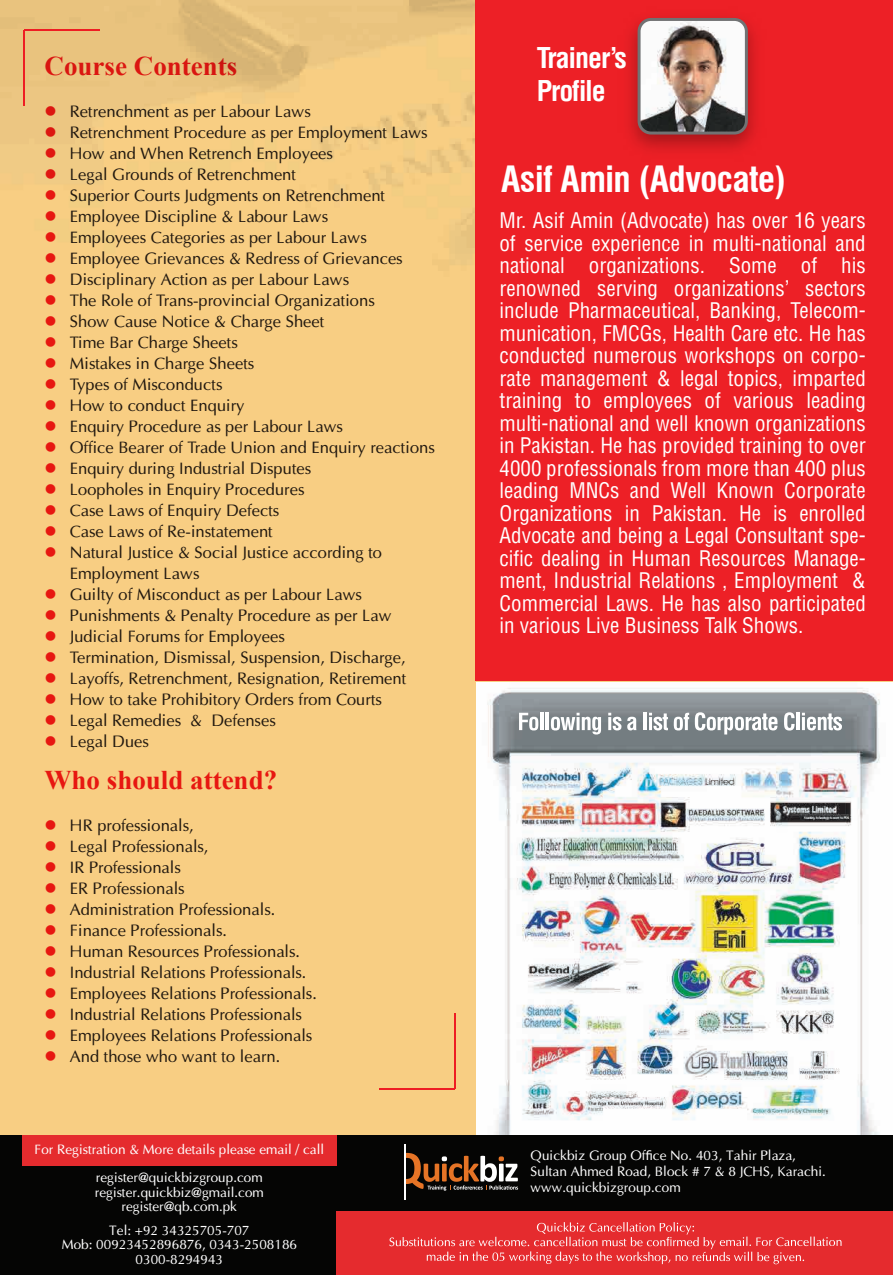
<style>
.page{position:relative;width:893px;height:1275px;background:#fff}
.page>*{position:absolute;margin:0;border:0;box-sizing:border-box;transform-origin:0 0}
.t1{font:700 condensed 35.4px "Swiss 721 BT";letter-spacing:-.015em;color:#fff}
.t2{font:700 condensed 27.9px/33.6px "Helvetica LT Std";letter-spacing:-.04em;color:#fff}
.t3{font:700 27px "Times New Roman";color:#ee1d23}
.t4{font:condensed 21px/22.5px "Helvetica LT Std";color:#fff;text-align:justify}
.t5{font:16.5px/21px "Optima";color:#231f20}
.t6{font:13.65px/16.4px "Optima";color:#fff}
.t7{font:13.5px/14.5px "Optima";color:#fff;text-align:center}
.s1{color:#ee1d23}
.s2{font-family:"Myriad Pro"}
</style>
<div class="page">
<img style="left:0;top:0;width:893px;height:1135px">
<hr style="left:475px;top:0;width:1px;height:1172px;background:#f8ce83">
<div style="left:475px;top:0;width:418px;height:680px;background:#ed2026"></div>
<img style="left:629px;top:17px;width:127px;height:134px">
<img style="left:639px;top:19px;width:107px;height:114px">
<div style="left:638px;top:18px;width:110px;height:117px;border:3px solid #717273;border-radius:12px"></div>
<img style="left:476px;top:682px;width:416px;height:453px">
<svg style="left:519px;top:713px;width:19px;height:17px"></svg>
<hr style="left:540px;top:713px;width:3px;height:17px;background:#fff">
<hr style="left:546px;top:713px;width:3px;height:17px;background:#fff">
<svg style="left:551px;top:713px;width:50px;height:21px"></svg>
<svg style="left:608px;top:713px;width:28px;height:17px"></svg>
<hr style="left:643px;top:713px;width:3px;height:17px;background:#fff">
<svg style="left:649px;top:713px;width:19px;height:17px"></svg>
<svg style="left:674px;top:713px;width:15px;height:17px"></svg>
<svg style="left:695px;top:712px;width:83px;height:22px"></svg>
<svg style="left:784px;top:712px;width:11px;height:18px"></svg>
<hr style="left:796px;top:713px;width:3px;height:17px;background:#fff">
<svg style="left:802px;top:713px;width:40px;height:17px"></svg>
<div style="left:0;top:1135px;width:893px;height:140px;background:#050504"></div>
<div style="left:22px;top:1135px;width:315px;height:31px;background:#e52b2e"></div>
<svg style="left:406px;top:1153px;width:112px;height:37px"></svg>
<hr style="left:405px;top:1144px;width:1px;height:55px;background:#fff">
<div style="left:337px;top:1211px;width:556px;height:64px;background:#e52b2e"></div>
<svg style="left:389px;top:1222px;width:452px;height:42px"></svg>
<hr style="left:23px;top:30px;width:2px;height:76px;background:#ee1d23">
<hr style="left:24px;top:30px;width:76px;height:1px;background:#ee1d23">
<hr style="left:455px;top:1013px;width:1px;height:76px;background:#ee1d23">
<hr style="left:379px;top:1088px;width:76px;height:1px;background:#ee1d23">
<h3 class="t3" style="left:45px;top:47px;width:194px">Course Contents</h3>
<p class="t5" style="left:45px;top:101px;width:268px"><span class="s1">●</span> Retrenchment as per Labour Laws</p>
<p class="t5" style="left:45px;top:122px;width:384px"><span class="s1">●</span> Retrenchment Procedure as per Employment Laws</p>
<p class="t5" style="left:45px;top:143px;width:290px"><span class="s1">●</span> How and When Retrench Employees</p>
<p class="t5" style="left:45px;top:164px;width:253px"><span class="s1">●</span> Legal Grounds of Retrenchment</p>
<p class="t5" style="left:45px;top:185px;width:342px"><span class="s1">●</span> Superior Courts Judgments on Retrenchment</p>
<p class="t5" style="left:45px;top:206px;width:285px"><span class="s1">●</span> Employee Discipline &amp; Labour Laws</p>
<p class="t5" style="left:45px;top:227px;width:324px"><span class="s1">●</span> Employees Categories as per Labour Laws</p>
<p class="t5" style="left:45px;top:248px;width:360px"><span class="s1">●</span> Employee Grievances &amp; Redress of Grievances</p>
<p class="t5" style="left:45px;top:269px;width:306px"><span class="s1">●</span> Disciplinary Action as per Labour Laws</p>
<p class="t5" style="left:45px;top:290px;width:332px"><span class="s1">●</span> The Role of Trans-provincial Organizations</p>
<p class="t5" style="left:45px;top:311px;width:281px"><span class="s1">●</span> Show Cause Notice &amp; Charge Sheet</p>
<p class="t5" style="left:45px;top:332px;width:195px"><span class="s1">●</span> Time Bar Charge Sheets</p>
<p class="t5" style="left:45px;top:353px;width:211px"><span class="s1">●</span> Mistakes in Charge Sheets</p>
<p class="t5" style="left:45px;top:374px;width:179px"><span class="s1">●</span> Types of Misconducts</p>
<p class="t5" style="left:45px;top:395px;width:202px"><span class="s1">●</span> How to conduct Enquiry</p>
<p class="t5" style="left:45px;top:416px;width:300px"><span class="s1">●</span> Enquiry Procedure as per Labour Laws</p>
<p class="t5" style="left:45px;top:437px;width:392px"><span class="s1">●</span> Office Bearer of Trade Union and Enquiry reactions</p>
<p class="t5" style="left:45px;top:458px;width:268px"><span class="s1">●</span> Enquiry during Industrial Disputes</p>
<p class="t5" style="left:45px;top:479px;width:261px"><span class="s1">●</span> Loopholes in Enquiry Procedures</p>
<p class="t5" style="left:45px;top:500px;width:236px"><span class="s1">●</span> Case Laws of Enquiry Defects</p>
<p class="t5" style="left:45px;top:521px;width:230px"><span class="s1">●</span> Case Laws of Re-instatement</p>
<p class="t5" style="left:70px;top:542px;width:314px;text-indent:-25px"><span class="s1">●</span> Natural Justice &amp; Social Justice according to<br>Employment Laws</p>
<p class="t5" style="left:45px;top:584px;width:319px"><span class="s1">●</span> Guilty of Misconduct as per Labour Laws</p>
<p class="t5" style="left:45px;top:605px;width:348px"><span class="s1">●</span> Punishments &amp; Penalty Procedure as per Law</p>
<p class="t5" style="left:45px;top:626px;width:242px"><span class="s1">●</span> Judicial Forums for Employees</p>
<p class="t5" style="left:45px;top:647px;width:362px"><span class="s1">●</span> Termination, Dismissal, Suspension, Discharge,</p>
<p class="t5" style="left:45px;top:668px;width:363px"><span class="s1">●</span> Layoffs, Retrenchment, Resignation, Retirement</p>
<p class="t5" style="left:45px;top:689px;width:339px"><span class="s1">●</span> How to take Prohibitory Orders from Courts</p>
<p class="t5" style="left:45px;top:710px;width:233px"><span class="s1">●</span> Legal Remedies &amp; Defenses</p>
<p class="t5" style="left:45px;top:731px;width:106px"><span class="s1">●</span> Legal Dues</p>
<h3 class="t3" style="left:45px;top:761px;width:234px">Who should attend?</h3>
<p class="t5" style="left:45px;top:815px;width:151px"><span class="s1">●</span> HR professionals,</p>
<p class="t5" style="left:45px;top:836px;width:165px"><span class="s1">●</span> Legal Professionals,</p>
<p class="t5" style="left:45px;top:857px;width:138px"><span class="s1">●</span> IR Professionals</p>
<p class="t5" style="left:45px;top:878px;width:141px"><span class="s1">●</span> ER Professionals</p>
<p class="t5" style="left:45px;top:899px;width:232px"><span class="s1">●</span> Administration Professionals.</p>
<p class="t5" style="left:45px;top:920px;width:184px"><span class="s1">●</span> Finance Professionals.</p>
<p class="t5" style="left:45px;top:941px;width:257px"><span class="s1">●</span> Human Resources Professionals.</p>
<p class="t5" style="left:45px;top:962px;width:263px"><span class="s1">●</span> Industrial Relations Professionals.</p>
<p class="t5" style="left:45px;top:983px;width:274px"><span class="s1">●</span> Employees Relations Professionals.</p>
<p class="t5" style="left:45px;top:1004px;width:259px"><span class="s1">●</span> Industrial Relations Professionals</p>
<p class="t5" style="left:45px;top:1025px;width:269px"><span class="s1">●</span> Employees Relations Professionals</p>
<p class="t5" style="left:45px;top:1046px;width:237px"><span class="s1">●</span> And those who want to learn.</p>
<h2 class="t2" style="left:537px;top:41px;width:92px">Trainer’s<br>Profile</h2>
<h1 class="t1" style="left:501px;top:158px;width:287px">Asif Amin (Advocate)</h1>
<p class="t4" style="left:499px;top:209px;width:368px">Mr. Asif Amin (Advocate) has over 16 years of service experience in multi-national and national organizations. Some of his renowned serving organizations’ sectors include Pharmaceutical, Banking, Telecom&shy;munication, FMCGs, Health Care etc. He has conducted numerous workshops on corpo&shy;rate management &amp; legal topics, imparted training to employees of various leading multi-national and well known organizations in Pakistan. He has provided training to over 4000 professionals from more than 400 plus leading MNCs and Well Known Corporate Organizations in Pakistan. He is enrolled Advocate and being a Legal Consultant spe&shy;cific dealing in Human Resources Manage&shy;ment, Industrial Relations , Employment &amp; Commercial Laws. He has also participated in various Live Business Talk Shows.</p>
<p class="t7" style="left:35px;top:1142px;width:291px">For Registration &amp; More details please email / call</p>
<p class="t6" style="left:531px;top:1147px;width:297px">Quickbiz Group Of<span class="s2">fi</span>ce No. 403, Tahir Plaza,<br>Sultan Ahmed Road, Block # 7 &amp; 8 JCHS, Karachi. www.quickbizgroup.com</p>
<p class="t7" style="left:95px;top:1170px;width:170px">register@quickbizgroup.com register.quickbiz@gmail.com register@qb.com.pk</p>
<p class="t7" style="left:62px;top:1223px;width:237px">Tel: +92 34325705-707<br>Mob: 00923452896876, 0343-2508186<br>0300-8294943</p>
</div>
